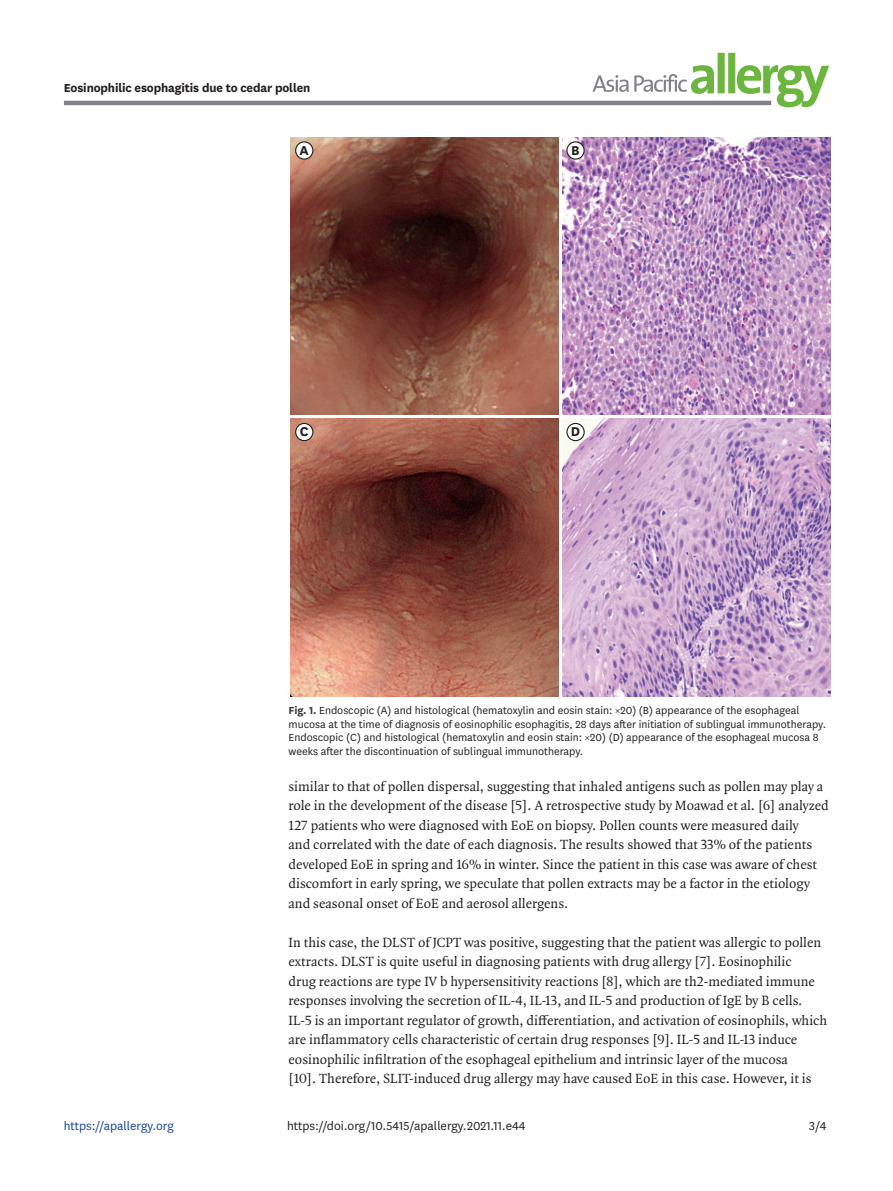
<style>
.page{position:relative;width:893px;height:1191px;background:#fff}
.page>*{position:absolute;margin:0;border:0;box-sizing:border-box;transform-origin:0 0}
.t1{font:700 15px "National";color:#231f20}
.body_p{font:14.25px/19.5px "Quadraat OT";color:#231f20}
.doi_running_footer{font:13.5px "National";color:#231f20}
.alt-title-type{font:700 13.5px "National";letter-spacing:-.01em;color:#231f20}
.t2{font:13.5px "National";color:#18469d}
.fig_caption{font:12px/13.5px "National";color:#231f20}
.s1{font-weight:700;color:#3e3e3f}
</style>
<div class="page">
<hr style="left:64px;top:101px;width:707px;height:4px;background:#808285">
<svg style="left:593px;top:53px;width:236px;height:54px"></svg>
<img style="left:290px;top:137px;width:268px;height:278px">
<img style="left:290px;top:419px;width:268px;height:277px">
<img style="left:562px;top:419px;width:268px;height:277px">
<img style="left:562px;top:137px;width:268px;height:278px">
<div style="left:296px;top:142px;width:17px;height:17px;background:#fff;border-radius:50%"></div>
<div style="left:295px;top:141px;width:18px;height:19px;border:1px solid #231f20;border-radius:50%"></div>
<div style="left:567px;top:142px;width:17px;height:17px;background:#fff;border-radius:50%"></div>
<div style="left:566px;top:141px;width:19px;height:19px;border:1px solid #231f20;border-radius:50%"></div>
<div style="left:296px;top:423px;width:17px;height:17px;background:#fff;border-radius:50%"></div>
<div style="left:295px;top:423px;width:18px;height:18px;border:1px solid #231f20;border-radius:50%"></div>
<div style="left:567px;top:423px;width:17px;height:17px;background:#fff;border-radius:50%"></div>
<div style="left:566px;top:423px;width:19px;height:18px;border:1px solid #231f20;border-radius:50%"></div>
<p class="alt-title-type" style="left:64px;top:78px;width:248px">Eosinophilic esophagitis due to cedar pollen</p>
<p class="t1" style="left:300px;top:139px;width:11px">A</p>
<p class="t1" style="left:571px;top:139px;width:10px">B</p>
<p class="t1" style="left:300px;top:421px;width:10px">C</p>
<p class="t1" style="left:571px;top:421px;width:11px">D</p>
<p class="fig_caption" style="left:289px;top:703px;width:539px"><span class="s1">Fig. 1.</span> Endoscopic (A) and histological (hematoxylin and eosin stain: ×20) (B) appearance of the esophageal mucosa at the time of diagnosis of eosinophilic esophagitis, 28 days after initiation of sublingual immunotherapy.<br>Endoscopic (C) and histological (hematoxylin and eosin stain: ×20) (D) appearance of the esophageal mucosa 8 weeks after the discontinuation of sublingual immunotherapy.</p>
<p class="body_p" style="left:289px;top:776px;width:542px">similar to that of pollen dispersal, suggesting that inhaled antigens such as pollen may play a role in the development of the disease [5]. A retrospective study by Moawad et al. [6] analyzed 127 patients who were diagnosed with EoE on biopsy. Pollen counts were measured daily<br>and correlated with the date of each diagnosis. The results showed that 33% of the patients developed EoE in spring and 16% in winter. Since the patient in this case was aware of chest discomfort in early spring, we speculate that pollen extracts may be a factor in the etiology and seasonal onset of EoE and aerosol allergens.</p>
<p class="body_p" style="left:289px;top:932px;width:540px">In this case, the DLST of JCPT was positive, suggesting that the patient was allergic to pollen extracts. DLST is quite useful in diagnosing patients with drug allergy [7]. Eosinophilic<br>drug reactions are type IV b hypersensitivity reactions [8], which are th2-mediated immune responses involving the secretion of IL-4, IL-13, and IL-5 and production of IgE by B cells.<br>IL-5 is an important regulator of growth, differentiation, and activation of eosinophils, which are inflammatory cells characteristic of certain drug responses [9]. IL-5 and IL-13 induce eosinophilic infiltration of the esophageal epithelium and intrinsic layer of the mucosa<br>[10]. Therefore, SLIT-induced drug allergy may have caused EoE in this case. However, it is</p>
<p class="t2" style="left:64px;top:1116px;width:112px">https://apallergy.org</p>
<p class="doi_running_footer" style="left:287px;top:1116px;width:240px">https://doi.org/10.5415/apallergy.2021.11.e44</p>
<p class="doi_running_footer" style="left:809px;top:1116px;width:19px">3/4</p>
</div>
